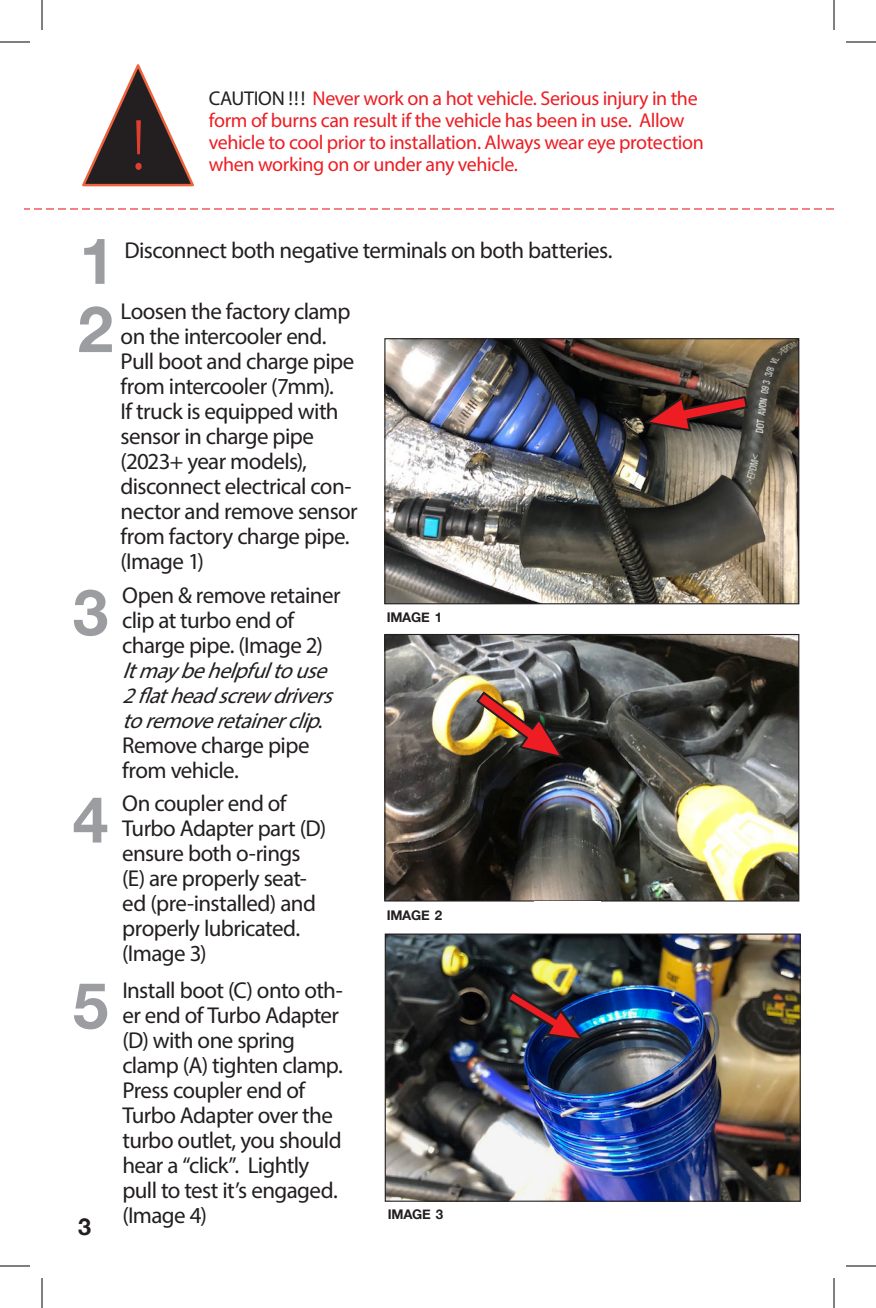
<style>
.page{position:relative;width:876px;height:1308px;background:#fff}
.page>*{position:absolute;margin:0;border:0;box-sizing:border-box;transform-origin:0 0}
.t1{font:75.8px "Myriad Pro";color:#df3e30;scale:.96 1}
.t2{font:700 64px "Helvetica Neue";color:#9b9da0}
.t3{font:700 23.4px "Helvetica Neue";color:#231f20}
.t4{font:23px/25px "Myriad Pro";letter-spacing:-.025em;color:#231f20}
.t5{font:italic 22px/25px "Myriad Pro";color:#231f20}
.t6{font:20px/22px "Myriad Pro";letter-spacing:-.02em;color:#ee1d23}
.t7{font:700 13.4px "Helvetica Neue";letter-spacing:-.02em;color:#231f20}
.s1{color:#231f20}
.s2{font-size:23px}
.s3{font-style:normal}
</style>
<div class="page">
<img style="left:387px;top:936px;width:412px;height:264px">
<div style="left:385px;top:934px;width:416px;height:268px;border:1px solid #231f20"></div>
<svg style="left:82px;top:64px;width:112px;height:123px"></svg>
<svg style="left:24px;top:208px;width:810px;height:2px"></svg>
<img style="left:386px;top:340px;width:411px;height:262px">
<div style="left:384px;top:338px;width:415px;height:266px;border:1px solid #231f20"></div>
<img style="left:386px;top:636px;width:411px;height:264px">
<div style="left:384px;top:634px;width:415px;height:268px;border:1px solid #231f20"></div>
<img style="left:504px;top:988px;width:84px;height:55px">
<svg style="left:642px;top:395px;width:107px;height:38px;background:#622926"></svg>
<img style="left:475px;top:690px;width:91px;height:70px">
<hr style="left:0;top:42px;width:30px;height:1px;background:#000">
<hr style="left:846px;top:42px;width:30px;height:1px;background:#000">
<hr style="left:0;top:1266px;width:30px;height:1px;background:#000">
<hr style="left:846px;top:1266px;width:30px;height:1px;background:#000">
<hr style="left:42px;top:0;width:1px;height:30px;background:#000">
<hr style="left:42px;top:1278px;width:1px;height:30px;background:#000">
<hr style="left:834px;top:0;width:1px;height:30px;background:#000">
<hr style="left:834px;top:1278px;width:1px;height:30px;background:#000">
<h1 class="t1" style="left:130px;top:98px;width:19px">!</h1>
<p class="t6" style="left:209px;top:87px;width:497px"><span class="s1">CAUTION !!!</span> Never work on a hot vehicle. Serious injury in the form of burns can result if the vehicle has been in use. Allow vehicle to cool prior to installation. Always wear eye protection when working on or under any vehicle.</p>
<p class="t2" style="left:79px;top:211px;width:37px">1</p>
<p class="t2" style="left:78px;top:279px;width:37px">2</p>
<p class="t2" style="left:73px;top:562px;width:37px">3</p>
<p class="t2" style="left:73px;top:770px;width:37px">4</p>
<p class="t2" style="left:73px;top:956px;width:37px">5</p>
<p class="t3" style="left:78px;top:1208px;width:15px">3</p>
<p class="t4" style="left:124px;top:238px;width:490px">Disconnect both negative terminals on both batteries.</p>
<p class="t4" style="left:121px;top:298px;width:239px">Loosen the factory clamp on the intercooler end.<br>Pull boot and charge pipe from intercooler (7mm).<br>If truck is equipped with sensor in charge pipe (2023+ year models), disconnect electrical con&shy;nector and remove sensor from factory charge pipe.</p>
<p class="t4" style="left:121px;top:548px;width:85px">(Image 1)</p>
<p class="t4" style="left:122px;top:582px;width:220px">Open &amp; remove retainer clip at turbo end of charge pipe. (Image 2)</p>
<p class="t5" style="left:122px;top:658px;width:220px"><span class="s2">I</span>tmaybehelpfultouse<br>2flatheadscrewdrivers toremoveretainerclip<span class="s3">.</span></p>
<p class="t4" style="left:122px;top:732px;width:189px">Remove charge pipe from vehicle.</p>
<p class="t4" style="left:122px;top:790px;width:206px">On coupler end of<br>Turbo Adapter part (D) ensure both o-rings (E) are properly seat&shy;ed (pre-installed) and properly lubricated. (Image 3)</p>
<p class="t4" style="left:122px;top:978px;width:222px">Install boot (C) onto oth&shy;er end of Turbo Adapter (D) with one spring clamp (A) tighten clamp.<br>Press coupler end of<br>Turbo Adapter over the turbo outlet, you should hear a “click”. Lightly pull to test it’s engaged. (Image 4)</p>
<p class="t7" style="left:387px;top:607px;width:57px">IMAGE 1</p>
<p class="t7" style="left:387px;top:905px;width:57px">IMAGE 2</p>
<p class="t7" style="left:388px;top:1204px;width:57px">IMAGE 3</p>
</div>
